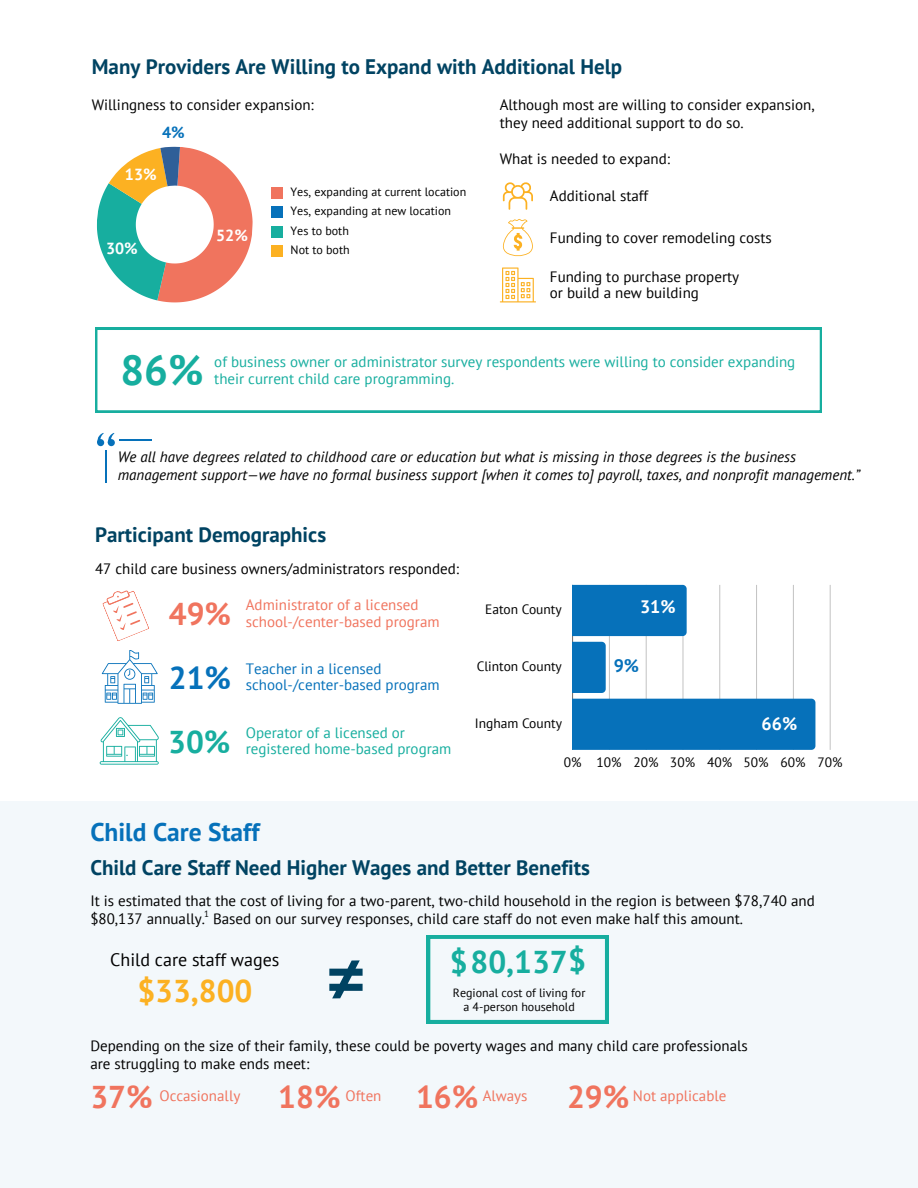
<style>
.page{position:relative;width:918px;height:1188px;background:#fff}
.page>*{position:absolute;margin:0;border:0;box-sizing:border-box;transform-origin:0 0}
.t1{font:700 42px "PT Sans";color:#17ae9f}
.t2{font:700 31.5px "PT Sans";color:#f0745e}
.t3{font:700 31.5px "PT Sans";color:#17ae9f}
.t4{font:700 31.5px "PT Sans";color:#fcb122}
.t5{font:700 31.5px "PT Sans";color:#0671ba}
.t6{font:700 25.5px "PT Sans";color:#0671ba}
.t7{font:700 21px "PT Sans";color:#004362}
.t8{font:18px "PT Sans";color:#000}
.t9{font:700 18px "PT Sans";color:#fff}
.t10{font:700 18px "PT Sans";color:#0671ba}
.t11{font:700 16.05px "PT Sans";color:#fff}
.t12{font:700 16.05px "PT Sans";color:#0671ba}
.t13{font:15px/18px "PT Sans";color:#000}
.t14{font:italic 15px/18px "PT Sans";color:#000}
.t15{font:15px/16.8px "PT Sans";color:#17ae9f}
.t16{font:15px/16.8px "PT Sans";color:#f0745e}
.t17{font:15px/16.8px "PT Sans";color:#0671ba}
.t18{font:13.5px "PT Sans";color:#000}
.t19{font:12px/14px "PT Sans";color:#000;text-align:center}
.t20{font:9px "PT Sans";color:#000}
</style>
<div class="page">
<svg style="left:95px;top:328px;width:727px;height:84px"></svg>
<svg style="left:97px;top:146px;width:156px;height:157px"></svg>
<div style="left:272px;top:188px;width:11px;height:11px;background:#f0745e"></div>
<div style="left:272px;top:226px;width:11px;height:11px;background:#17ae9f"></div>
<div style="left:272px;top:245px;width:11px;height:11px;background:#fcb122"></div>
<div style="left:272px;top:206px;width:11px;height:12px;background:#0671ba"></div>
<svg style="left:503px;top:182px;width:30px;height:28px"></svg>
<svg style="left:500px;top:268px;width:36px;height:34px"></svg>
<svg style="left:503px;top:219px;width:30px;height:38px"></svg>
<svg style="left:102px;top:650px;width:56px;height:54px"></svg>
<svg style="left:100px;top:717px;width:59px;height:47px"></svg>
<svg style="left:102px;top:590px;width:47px;height:51px"></svg>
<hr style="left:609px;top:585px;width:1px;height:165px;background:#000">
<hr style="left:646px;top:585px;width:1px;height:165px;background:#000">
<hr style="left:683px;top:585px;width:1px;height:165px;background:#000">
<hr style="left:720px;top:585px;width:1px;height:165px;background:#000">
<hr style="left:756px;top:585px;width:1px;height:165px;background:#000">
<hr style="left:793px;top:585px;width:1px;height:165px;background:#000">
<hr style="left:830px;top:585px;width:1px;height:165px;background:#000">
<hr style="left:572px;top:585px;width:1px;height:165px;background:#000">
<div style="left:573px;top:585px;width:114px;height:51px;background:#0671ba"></div>
<div style="left:573px;top:642px;width:33px;height:51px;background:#0671ba"></div>
<div style="left:573px;top:699px;width:242px;height:51px;background:#0671ba"></div>
<svg style="left:97px;top:433px;width:18px;height:12px"></svg>
<hr style="left:105px;top:450px;width:2px;height:32px;background:#0671ba">
<hr style="left:119px;top:439px;width:32px;height:2px;background:#0671ba">
<div style="left:0;top:802px;width:918px;height:386px;background:#f3f8fb"></div>
<svg style="left:329px;top:960px;width:34px;height:38px"></svg>
<svg style="left:427px;top:936px;width:181px;height:87px"></svg>
<p class="t7" style="left:92px;top:53px;width:532px">Many Providers Are Willing to Expand with Additional Help</p>
<p class="t13" style="left:92px;top:95px;width:224px">Willingness to consider expansion:</p>
<p class="t12" style="left:162px;top:121px;width:24px">4%</p>
<p class="t11" style="left:125px;top:164px;width:33px">13%</p>
<p class="t19" style="left:291px;top:185px;width:177px">Yes, expanding at current location</p>
<p class="t19" style="left:291px;top:204px;width:162px">Yes, expanding at new location</p>
<p class="t19" style="left:291px;top:223px;width:60px">Yes to both</p>
<p class="t11" style="left:216px;top:225px;width:33px">52%</p>
<p class="t11" style="left:106px;top:238px;width:33px">30%</p>
<p class="t19" style="left:291px;top:242px;width:61px">Not to both</p>
<p class="t13" style="left:500px;top:95px;width:316px">Although most are willing to consider expansion, they need additional support to do so.</p>
<p class="t13" style="left:500px;top:149px;width:172px">What is needed to expand:</p>
<p class="t13" style="left:550px;top:186px;width:100px">Additional staff</p>
<p class="t13" style="left:550px;top:228px;width:224px">Funding to cover remodeling costs</p>
<p class="t13" style="left:550px;top:268px;width:191px;line-height:16.8px">Funding to purchase property or build a new building</p>
<p class="t1" style="left:120px;top:342px;width:84px">86%</p>
<p class="t15" style="left:214px;top:353px;width:583px">of business owner or administrator survey respondents were willing to consider expanding their current child care programming.</p>
<p class="t14" style="left:118px;top:448px;width:744px">We all have degrees related to childhood care or education but what is missing in those degrees is the business management support—we have no formal business support [when it comes to] payroll, taxes, and nonprofit management.”</p>
<p class="t7" style="left:95px;top:521px;width:233px">Participant Demographics</p>
<p class="t13" style="left:95px;top:559px;width:366px">47 child care business owners/administrators responded:</p>
<p class="t2" style="left:169px;top:593px;width:64px">49%</p>
<p class="t16" style="left:246px;top:596px;width:195px">Administrator of a licensed school-/center-based program</p>
<p class="t5" style="left:169px;top:657px;width:64px">21%</p>
<p class="t17" style="left:246px;top:660px;width:195px">Teacher in a licensed school-/center-based program</p>
<p class="t3" style="left:168px;top:721px;width:64px">30%</p>
<p class="t15" style="left:246px;top:724px;width:207px">Operator of a licensed or registered home-based program</p>
<p class="t18" style="left:485px;top:600px;width:78px">Eaton County</p>
<p class="t9" style="left:640px;top:595px;width:37px">31%</p>
<p class="t18" style="left:477px;top:657px;width:87px">Clinton County</p>
<p class="t10" style="left:614px;top:654px;width:27px">9%</p>
<p class="t18" style="left:475px;top:714px;width:89px">Ingham County</p>
<p class="t9" style="left:762px;top:711px;width:37px">66%</p>
<p class="t18" style="left:564px;top:753px;width:19px">0%</p>
<p class="t18" style="left:596px;top:753px;width:27px">10%</p>
<p class="t18" style="left:633px;top:753px;width:27px">20%</p>
<p class="t18" style="left:670px;top:753px;width:27px">30%</p>
<p class="t18" style="left:707px;top:753px;width:27px">40%</p>
<p class="t18" style="left:744px;top:753px;width:27px">50%</p>
<p class="t18" style="left:781px;top:753px;width:27px">60%</p>
<p class="t18" style="left:817px;top:753px;width:27px">70%</p>
<p class="t6" style="left:90px;top:815px;width:171px">Child Care Staff</p>
<p class="t7" style="left:90px;top:853px;width:501px">Child Care Staff Need Higher Wages and Better Benefits</p>
<p class="t13" style="left:90px;top:892px;width:726px">It is estimated that the cost of living for a two-parent, two-child household in the region is between $78,740 and $80,137 annually. Based on our survey responses, child care staff do not even make half this amount.</p>
<p class="t20" style="left:204px;top:908px;width:6px">1</p>
<p class="t8" style="left:110px;top:947px;width:171px">Child care staff wages</p>
<p class="t4" style="left:137px;top:970px;width:117px">$33,800</p>
<p class="t3" style="left:450px;top:941px;width:119px">$80,137</p>
<p class="t3" style="left:568px;top:939px;width:19px">$</p>
<p class="t19" style="left:453px;top:986px;width:134px">Regional cost of living for a 4-person household</p>
<p class="t13" style="left:90px;top:1036px;width:659px">Depending on the size of their family, these could be poverty wages and many child care professionals are struggling to make ends meet:</p>
<p class="t2" style="left:90px;top:1076px;width:64px">37%</p>
<p class="t16" style="left:159px;top:1087px;width:82px">Occasionally</p>
<p class="t2" style="left:278px;top:1076px;width:64px">18%</p>
<p class="t16" style="left:346px;top:1087px;width:37px">Often</p>
<p class="t2" style="left:416px;top:1076px;width:64px">16%</p>
<p class="t16" style="left:483px;top:1087px;width:46px">Always</p>
<p class="t2" style="left:567px;top:1076px;width:64px">29%</p>
<p class="t16" style="left:633px;top:1087px;width:95px">Not applicable</p>
</div>
